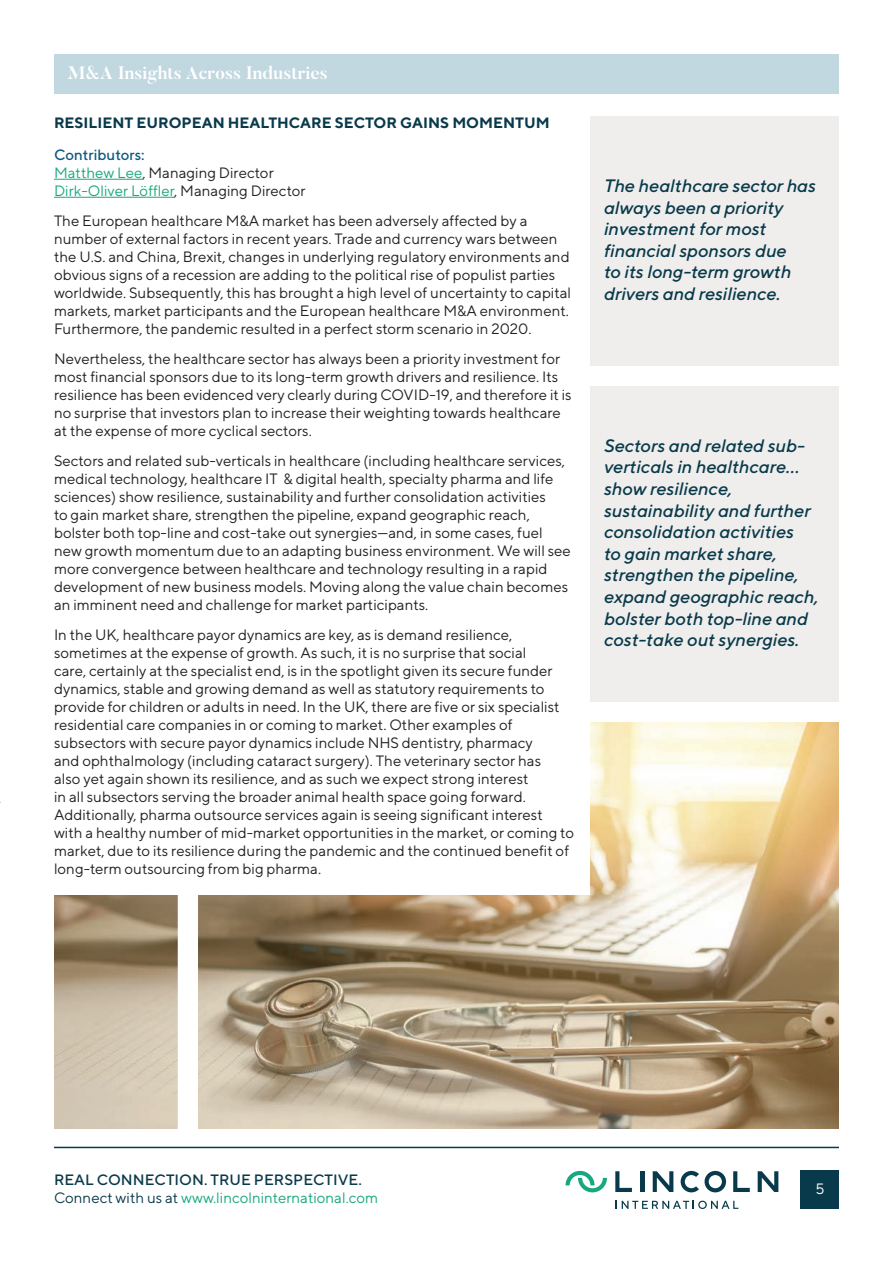
<style>
.page{position:relative;width:893px;height:1263px;background:#fff}
.page>*{position:absolute;margin:0;border:0;box-sizing:border-box;transform-origin:0 0}
.t1{font:italic 500 18px/21.6px "TT Norms";color:#093a4b}
.t2{font:700 18px "Butler";color:#fff}
.t3{font:15px/18px "TT Norms";color:#231f20}
.t4{font:500 15px/18px "TT Norms";color:#093a4b}
.t5{font:700 15px "TT Norms";color:#093a4b}
.t6{font:15px "TT Norms";color:#fff}
.s1{font-weight:500;color:#105a81}
.s2{color:#16a87e}
.s3{font-weight:400}
.s4{font-weight:400;color:#16a87e}
</style>
<div class="page">
<hr style="left:640px;top:1171px;width:4px;height:21px;background:#093a4b">
<svg style="left:653px;top:1171px;width:20px;height:21px"></svg>
<svg style="left:615px;top:1171px;width:17px;height:21px"></svg>
<svg style="left:758px;top:1171px;width:20px;height:21px"></svg>
<svg style="left:733px;top:1171px;width:17px;height:21px"></svg>
<svg style="left:681px;top:1171px;width:45px;height:21px"></svg>
<svg style="left:565px;top:1171px;width:42px;height:21px"></svg>
<svg style="left:616px;top:1201px;width:122px;height:8px"></svg>
<hr style="left:54px;top:1147px;width:785px;height:1px;background:#093a4b">
<div style="left:801px;top:1171px;width:38px;height:38px;background:#093a4b"></div>
<hr style="left:54px;top:179px;width:88px;height:1px;background:#16a87e">
<hr style="left:54px;top:197px;width:120px;height:1px;background:#16a87e">
<div style="left:591px;top:386px;width:248px;height:316px;background:#efeeec"></div>
<div style="left:591px;top:116px;width:248px;height:250px;background:#efeeec"></div>
<img style="left:54px;top:896px;width:536px;height:233px">
<img style="left:590px;top:722px;width:249px;height:407px">
<div style="left:178px;top:888px;width:20px;height:249px;background:#fff"></div>
<div style="left:54px;top:54px;width:785px;height:40px;background:#c1d8e1"></div>
<p class="t2" style="left:68px;top:61px;width:262px">M&amp;A Insights Across Industries</p>
<p class="t5" style="left:54px;top:114px;width:497px">RESILIENT EUROPEAN HEALTHCARE SECTOR GAINS MOMENTUM</p>
<p class="t3" style="left:54px;top:145px;width:253px"><span class="s1">Contributors:<br></span><span class="s2">Matthew Lee</span>, Managing Director<br><span class="s2">Dirk-Oliver Löffler</span>, Managing Director</p>
<p class="t3" style="left:54px;top:211px;width:519px">The European healthcare M&amp;A market has been adversely affected by a number of external factors in recent years. Trade and currency wars between the U.S. and China, Brexit, changes in underlying regulatory environments and obvious signs of a recession are adding to the political rise of populist parties worldwide. Subsequently, this has brought a high level of uncertainty to capital markets, market participants and the European healthcare M&amp;A environment.<br>Furthermore, the pandemic resulted in a perfect storm scenario in 2020.</p>
<p class="t3" style="left:54px;top:349px;width:519px">Nevertheless, the healthcare sector has always been a priority investment for most financial sponsors due to its long-term growth drivers and resilience. Its resilience has been evidenced very clearly during COVID-19, and therefore it is no surprise that investors plan to increase their weighting towards healthcare at the expense of more cyclical sectors.</p>
<p class="t3" style="left:54px;top:451px;width:518px">Sectors and related sub-verticals in healthcare (including healthcare services, medical technology, healthcare IT &amp; digital health, specialty pharma and life sciences) show resilience, sustainability and further consolidation activities<br>to gain market share, strengthen the pipeline, expand geographic reach, bolster both top-line and cost-take out synergies—and, in some cases, fuel new growth momentum due to an adapting business environment. We will see more convergence between healthcare and technology resulting in a rapid development of new business models. Moving along the value chain becomes an imminent need and challenge for market participants.</p>
<p class="t3" style="left:54px;top:625px;width:522px">In the UK, healthcare payor dynamics are key, as is demand resilience, sometimes at the expense of growth. As such, it is no surprise that social<br>care, certainly at the specialist end, is in the spotlight given its secure funder dynamics, stable and growing demand as well as statutory requirements to provide for children or adults in need. In the UK, there are five or six specialist residential care companies in or coming to market. Other examples of subsectors with secure payor dynamics include NHS dentistry, pharmacy<br>and ophthalmology (including cataract surgery). The veterinary sector has<br>also yet again shown its resilience, and as such we expect strong interest<br>in all subsectors serving the broader animal health space going forward.<br>Additionally, pharma outsource services again is seeing significant interest with a healthy number of mid-market opportunities in the market, or coming to market, due to its resilience during the pandemic and the continued benefit of long-term outsourcing from big pharma.</p>
<p class="t1" style="left:604px;top:174px;width:213px">The healthcare sector has always been a priority investment for most financial sponsors due<br>to its long-term growth drivers and resilience.</p>
<p class="t1" style="left:604px;top:434px;width:216px">Sectors and related sub&shy;verticals in healthcare... show resilience, sustainability and further consolidation activities<br>to gain market share, strengthen the pipeline, expand geographic reach, bolster both top-line and cost-take out synergies.</p>
<p class="t4" style="left:54px;top:1170px;width:326px">REAL CONNECTION. TRUE PERSPECTIVE.<br><span class="s3">Connect with us at</span> <span class="s4">www.lincolninternational.com</span></p>
<p class="t6" style="left:815px;top:1179px;width:11px">5</p>
</div>
